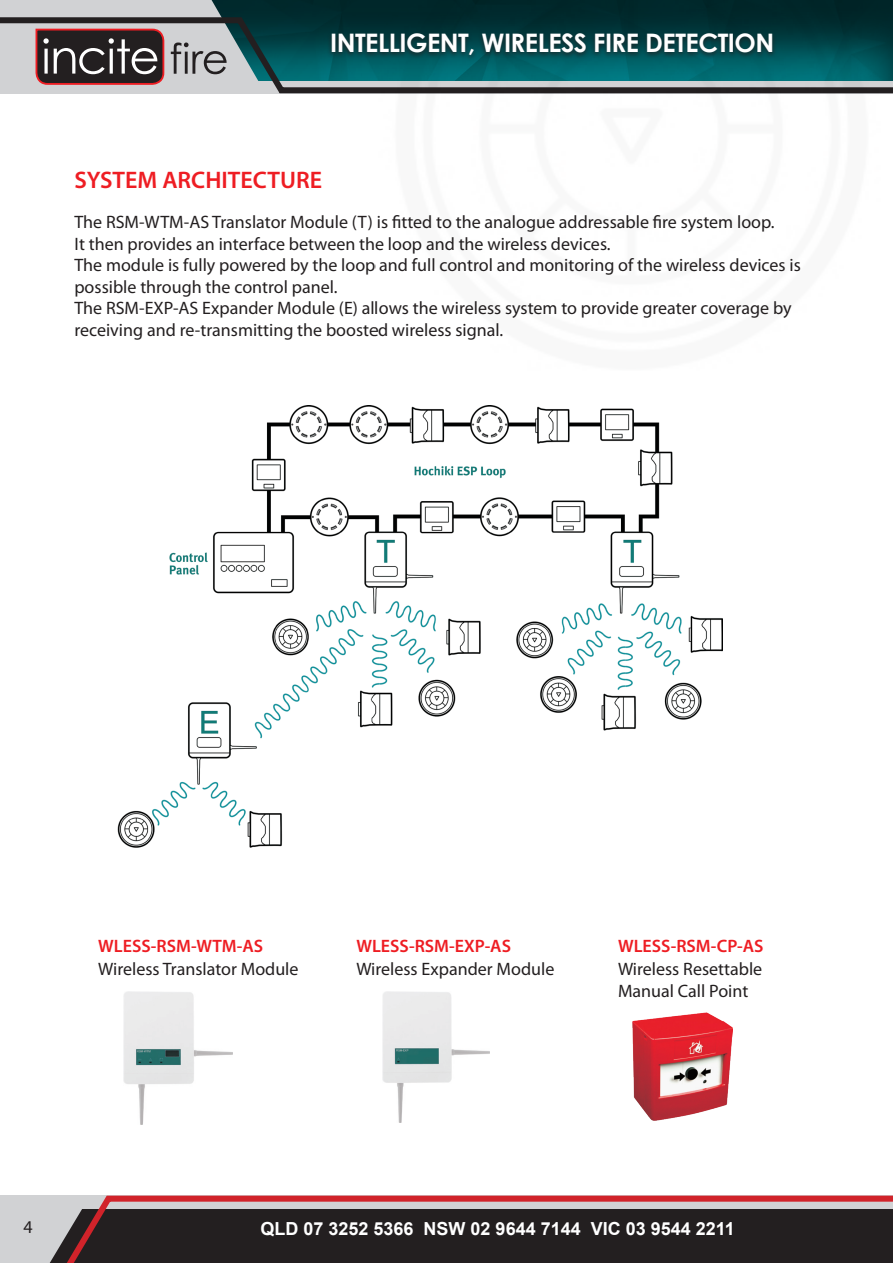
<style>
.page{position:relative;width:893px;height:1263px;background:#fff}
.page>*{position:absolute;margin:0;border:0;box-sizing:border-box;transform-origin:0 0}
.t1{font:700 25.5px "Century Gothic";letter-spacing:-.02em;color:#fff}
.t2{font:600 24px "Myriad Pro";color:#ee1d23}
.t3{font:18px/21.6px "Myriad Pro";color:#231f20}
.t4{font:600 18px "Myriad Pro";color:#ee1d23}
.t5{font:700 18px "Arial";color:#fff}
</style>
<div class="page">
<svg style="left:0;top:1195px;width:893px;height:68px;background:#4a3739"></svg>
<svg style="left:0;top:1207px;width:83px;height:56px;background:#b4aeb0"></svg>
<div style="left:0;top:0;width:893px;height:81px;background:#00282b"></div>
<svg style="left:0;top:22px;width:379px;height:72px;background:#47767a"></svg>
<svg style="left:0;top:0;width:259px;height:86px;background:#888587"></svg>
<img style="left:117px;top:405px;width:606px;height:443px">
<img style="left:379px;top:24px;width:514px;height:70px">
<div style="left:327px;top:31px;width:450px;height:31px;background:#231f20;opacity:.75"></div>
<img style="left:124px;top:991px;width:109px;height:133px">
<img style="left:382px;top:991px;width:107px;height:132px">
<img style="left:632px;top:1012px;width:100px;height:108px">
<h1 class="t1" style="left:330px;top:24px;width:446px">INTELLIGENT, WIRELESS FIRE DETECTION</h1>
<h2 class="t2" style="left:74px;top:165px;width:249px">SYSTEM ARCHITECTURE</h2>
<p class="t3" style="left:74px;top:211px;width:728px">The RSM-WTM-AS Translator Module (T) is fitted to the analogue addressable fire system loop.<br>It then provides an interface between the loop and the wireless devices.<br>The module is fully powered by the loop and full control and monitoring of the wireless devices is possible through the control panel.<br>The RSM-EXP-AS Expander Module (E) allows the wireless system to provide greater coverage by receiving and re-transmitting the boosted wireless signal.</p>
<p class="t4" style="left:98px;top:935px;width:167px">WLESS-RSM-WTM-AS</p>
<p class="t3" style="left:98px;top:958px;width:202px">Wireless Translator Module</p>
<p class="t4" style="left:356px;top:935px;width:156px">WLESS-RSM-EXP-AS</p>
<p class="t3" style="left:356px;top:958px;width:199px">Wireless Expander Module</p>
<p class="t4" style="left:618px;top:935px;width:147px">WLESS-RSM-CP-AS</p>
<p class="t3" style="left:618px;top:958px;width:146px">Wireless Resettable<br>Manual Call Point</p>
<p class="t3" style="left:24px;top:1215px;width:11px">4</p>
<p class="t5" style="left:261px;top:1215px;width:476px">QLD 07 3252 5366 NSW 02 9644 7144 VIC 03 9544 2211</p>
</div>
